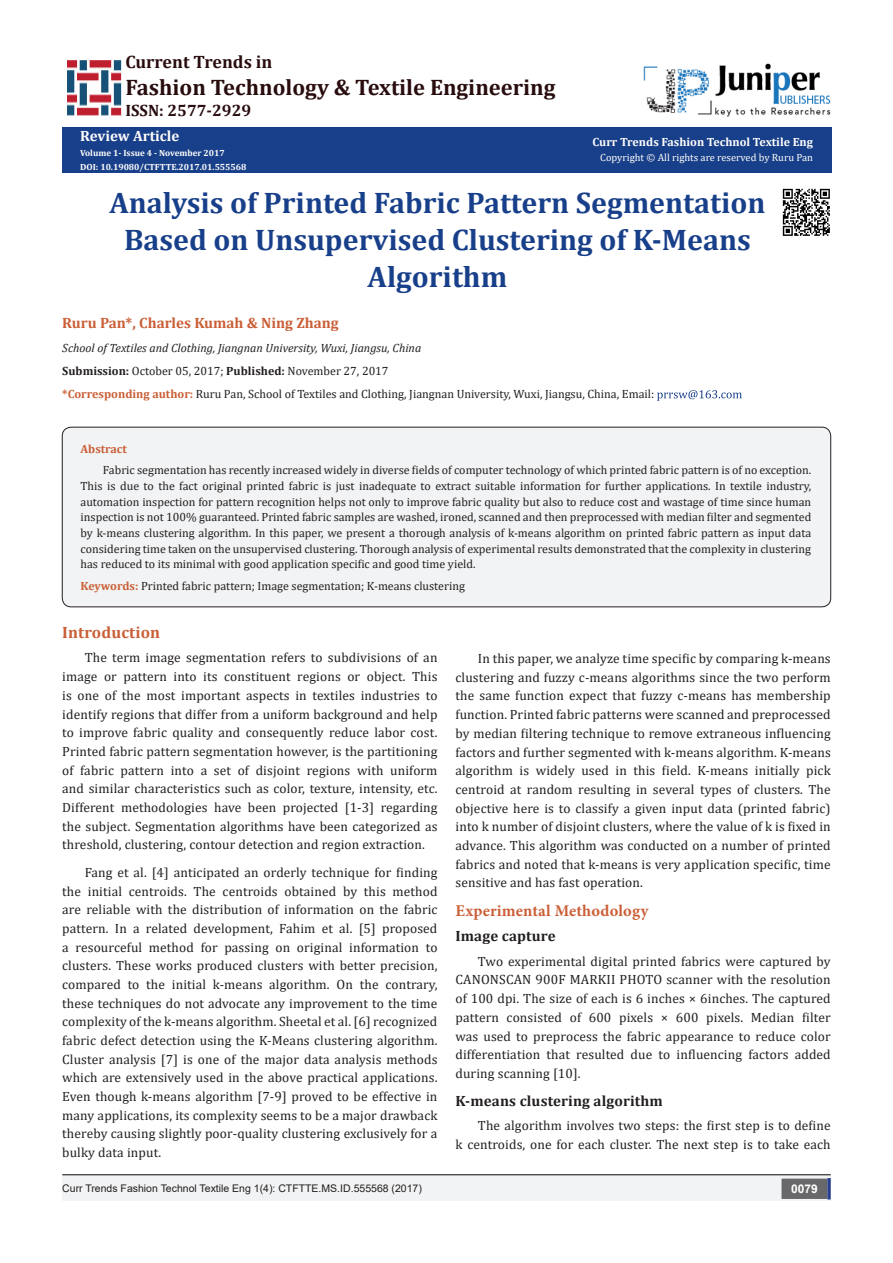
<style>
.page{position:relative;width:893px;height:1263px;background:#fff}
.page>*{position:absolute;margin:0;border:0;box-sizing:border-box;transform-origin:0 0}
.t1{font:700 29.85px/37.3px "Cambria";color:#183f89;text-align:center}
.t2{font:700 22.5px "Cambria";color:#290c0e}
.t3{font:700 18px "Cambria";color:#290c0e}
.t4{font:700 16.5px "Minion Pro";letter-spacing:.01em;color:#ca5f37}
.t5{font:700 16.5px "Cambria";color:#290c0e}
.t6{font:700 16.5px "Cambria";letter-spacing:.01em;color:#ca5f37}
.t7{font:700 15px "Cambria";letter-spacing:.01em;color:#231f20}
.t8{font:700 15px "Cambria";color:#ca5f37}
.t9{font:700 15px "Cambria";color:#fffefc}
.t10{font:13.5px/18.8px "Cambria";letter-spacing:.01em;color:#231f20;text-align:justify}
.t11{font:12px/15.8px "Cambria";color:#231f20;text-align:justify}
.t12{font:italic 12px "Cambria";color:#231f20}
.t13{font:700 12px "Cambria";color:#fffefc}
.t14{font:700 12px "Cambria";color:#ca5f37}
.t15{font:700 12px "Arial";color:#fff}
.t16{font:10.5px "Arial";color:#231f20}
.t17{font:10.5px "Cambria";color:#fffefc}
.t18{font:700 9px "Cambria";color:#fff}
.t19{font:700 9px "Cambria";color:#fffefc}
.s1{color:#fffefc}
.s2{font-weight:700}
.s3{font-weight:700;color:#ca5f37}
</style>
<div class="page">
<div style="left:62px;top:128px;width:769px;height:45px;background:#183f89"></div>
<svg style="left:657px;top:390px;width:85px;height:11px"></svg>
<div style="left:62px;top:1175px;width:441px;height:26px;background:#f2f3f4"></div>
<div style="left:503px;top:1175px;width:328px;height:26px;background:#f2f3f4"></div>
<div style="left:782px;top:1179px;width:45px;height:19px;background:#68676a"></div>
<div style="left:781px;top:1178px;width:46px;height:21px;border:2px solid #68676a"></div>
<svg style="left:827px;top:1178px;width:4px;height:21px"></svg>
<hr style="left:62px;top:1174px;width:769px;height:1px;background:#231f20">
<img style="left:643px;top:63px;width:188px;height:54px">
<div style="left:62px;top:427px;width:769px;height:180px;background:#f2f3f4;border-radius:9px"></div>
<div style="left:62px;top:427px;width:769px;height:180px;border:1px solid #231f20;border-radius:9px"></div>
<img style="left:782px;top:188px;width:48px;height:48px">
<img style="left:67px;top:60px;width:55px;height:56px">
<p class="t3" style="left:125px;top:49px;width:149px">Current Trends in</p>
<p class="t2" style="left:125px;top:71px;width:432px">Fashion Technology &amp; Textile Engineering</p>
<p class="t5" style="left:125px;top:99px;width:127px">ISSN: 2577-2929</p>
<p class="t9" style="left:80px;top:125px;width:101px">Review Article</p>
<p class="t19" style="left:80px;top:147px;width:146px">Volume 1- Issue 4 - November 2017</p>
<p class="t18" style="left:80px;top:160px;width:168px"><span class="s1">DOI:</span> 10.19080/CTFTTE.2017.01.555568</p>
<p class="t13" style="left:592px;top:133px;width:222px">Curr Trends Fashion Technol Textile Eng</p>
<p class="t17" style="left:600px;top:151px;width:214px">Copyright © All rights are reserved by Ruru Pan</p>
<p class="t1" style="left:109px;top:183px;width:658px">Analysis of Printed Fabric Pattern Segmentation</p>
<p class="t1" style="left:124px;top:220px;width:628px">Based on Unsupervised Clustering of K-Means<br>Algorithm</p>
<p class="t8" style="left:62px;top:312px;width:278px">Ruru Pan*, Charles Kumah &amp; Ning Zhang</p>
<p class="t12" style="left:62px;top:339px;width:361px">School of Textiles and Clothing, Jiangnan University, Wuxi, Jiangsu, China</p>
<p class="t11" style="left:62px;top:363px;width:328px"><span class="s2">Submission:</span> October 05, 2017; <span class="s2">Published:</span> November 27, 2017</p>
<p class="t11" style="left:62px;top:386px;width:594px"><span class="s3">*Corresponding author:</span> Ruru Pan, School of Textiles and Clothing, Jiangnan University, Wuxi, Jiangsu, China, Email:</p>
<p class="t14" style="left:81px;top:440px;width:48px">Abstract</p>
<p class="t11" style="left:81px;top:462px;width:732px;text-indent:22px">Fabric segmentation has recently increased widely in diverse fields of computer technology of which printed fabric pattern is of no exception.<br>This is due to the fact original printed fabric is just inadequate to extract suitable information for further applications. In textile industry, automation inspection for pattern recognition helps not only to improve fabric quality but also to reduce cost and wastage of time since human inspection is not 100% guaranteed. Printed fabric samples are washed, ironed, scanned and then preprocessed with median filter and segmented by k-means clustering algorithm. In this paper, we present a thorough analysis of k-means algorithm on printed fabric pattern as input data considering time taken on the unsupervised clustering. Thorough analysis of experimental results demonstrated that the complexity in clustering has reduced to its minimal with good application specific and good time yield.</p>
<p class="t11" style="left:81px;top:578px;width:386px"><span class="s3">Keywords:</span> Printed fabric pattern; Image segmentation; K-means clustering</p>
<p class="t6" style="left:62px;top:620px;width:99px">Introduction</p>
<p class="t10" style="left:62px;top:648px;width:377px;text-indent:22px">The term image segmentation refers to subdivisions of an image or pattern into its constituent regions or object. This is one of the most important aspects in textiles industries to identify regions that differ from a uniform background and help to improve fabric quality and consequently reduce labor cost.<br>Printed fabric pattern segmentation however, is the partitioning of fabric pattern into a set of disjoint regions with uniform and similar characteristics such as color, texture, intensity, etc.<br>Different methodologies have been projected [1-3] regarding the subject. Segmentation algorithms have been categorized as threshold, clustering, contour detection and region extraction.</p>
<p class="t10" style="left:62px;top:863px;width:377px;text-indent:22px">Fang et al. [4] anticipated an orderly technique for finding the initial centroids. The centroids obtained by this method are reliable with the distribution of information on the fabric pattern. In a related development, Fahim et al. [5] proposed a resourceful method for passing on original information to clusters. These works produced clusters with better precision, compared to the initial k-means algorithm. On the contrary, these techniques do not advocate any improvement to the time complexity of the k-means algorithm. Sheetal et al. [6] recognized fabric defect detection using the K-Means clustering algorithm.<br>Cluster analysis [7] is one of the major data analysis methods which are extensively used in the above practical applications.<br>Even though k-means algorithm [7-9] proved to be effective in many applications, its complexity seems to be a major drawback thereby causing slightly poor-quality clustering exclusively for a bulky data input.</p>
<p class="t10" style="left:455px;top:649px;width:377px;text-indent:22px">In this paper, we analyze time specific by comparing k-means clustering and fuzzy c-means algorithms since the two perform the same function expect that fuzzy c-means has membership function. Printed fabric patterns were scanned and preprocessed by median filtering technique to remove extraneous influencing factors and further segmented with k-means algorithm. K-means algorithm is widely used in this field. K-means initially pick centroid at random resulting in several types of clusters. The objective here is to classify a given input data (printed fabric) into k number of disjoint clusters, where the value of k is fixed in advance. This algorithm was conducted on a number of printed fabrics and noted that k-means is very application specific, time sensitive and has fast operation.</p>
<p class="t4" style="left:455px;top:899px;width:194px">Experimental Methodology</p>
<p class="t7" style="left:455px;top:925px;width:102px">Image capture</p>
<p class="t10" style="left:455px;top:952px;width:377px;text-indent:22px">Two experimental digital printed fabrics were captured by CANONSCAN 900F MARKII PHOTO scanner with the resolution of 100 dpi. The size of each is 6 inches × 6inches. The captured pattern consisted of 600 pixels × 600 pixels. Median filter was used to preprocess the fabric appearance to reduce color differentiation that resulted due to influencing factors added during scanning [10].</p>
<p class="t7" style="left:455px;top:1090px;width:209px">K-means clustering algorithm</p>
<p class="t10" style="left:455px;top:1116px;width:377px;text-align:right">The algorithm involves two steps: the first step is to define<br>k centroids, one for each cluster. The next step is to take each</p>
<p class="t16" style="left:62px;top:1181px;width:361px">Curr Trends Fashion Technol Textile Eng 1(4): CTFTTE.MS.ID.555568 (2017)</p>
<p class="t15" style="left:791px;top:1180px;width:28px">0079</p>
</div>
